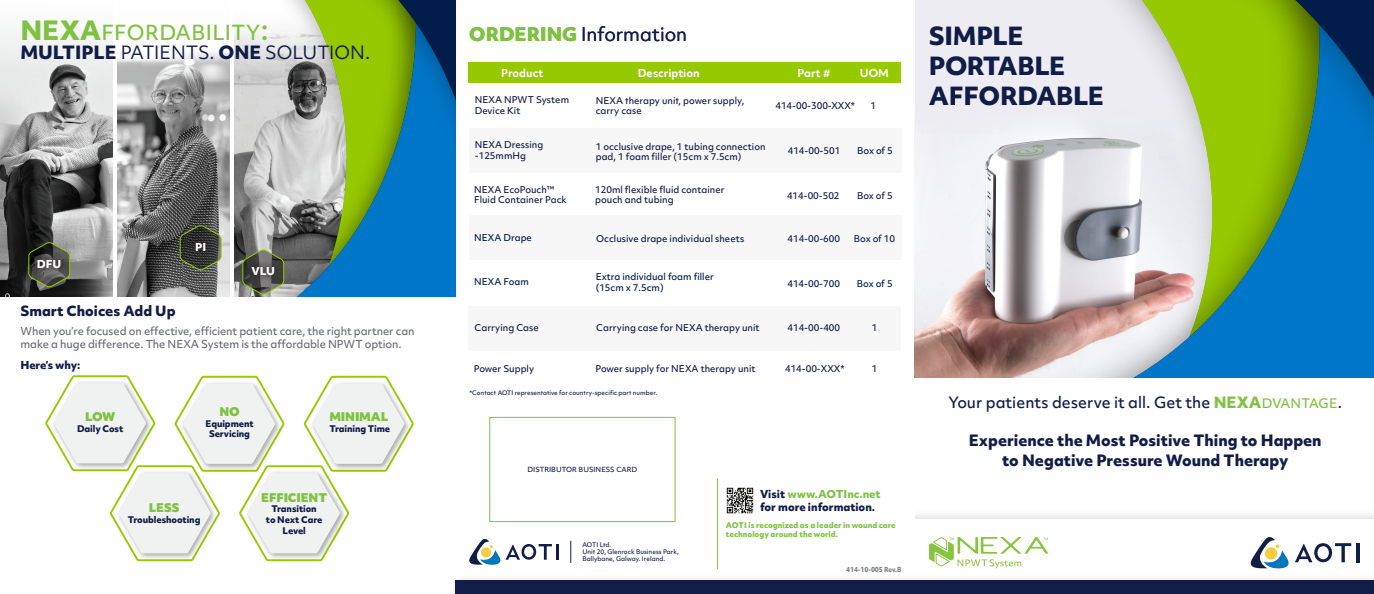
<style>
.page{position:relative;width:1374px;height:594px;background:#fff}
.page>*{position:absolute;margin:0;border:0;box-sizing:border-box;transform-origin:0 0}
.t1{font:800 24px "Objektiv Mk 2";letter-spacing:-.02em;color:#111d47}
.t2{font:500 19.95px "Objektiv Mk 2";letter-spacing:.015em;color:#7fc241}
.t3{font:18px "Objektiv Mk 2";color:#111d47}
.t4{font:17.55px "Objektiv Mk 2";color:#111d47}
.t5{font:800 15px/19.5px "Objektiv Mk 2";color:#111d47;text-align:center}
.t6{font:500 15px "Objektiv Mk 2";color:#111d47}
.t7{font:800 13.5px "Objektiv Mk 2";color:#111d47}
.t8{font:900 11.48px "Objektiv Mk 2";letter-spacing:-.01em;color:#7fc241}
.t9{font:500 10.5px/13.5px "Objektiv Mk 2";letter-spacing:-.01em;color:#6b6d73}
.t10{font:800 10.5px/12.8px "Objektiv Mk 2";color:#111d47}
.t11{font:700 10.5px "Objektiv Mk 2";color:#fff}
.t12{font:800 10.5px "Objektiv Mk 2";color:#fff}
.t13{font:500 9px/10.5px "Objektiv Mk 2 Trial";color:#111d47}
.t14{font:500 9px/10.8px "Objektiv Mk 2 Trial";color:#001e49}
.t15{font:500 9px/10.5px "Objektiv Mk 1";color:#111d47}
.t16{font:800 8.77px/10.8px "Objektiv Mk 2";letter-spacing:-.01em;color:#111d47;text-align:center}
.t17{font:800 7.5px/9px "Objektiv Mk 2";color:#7fc241}
.t18{font:500 6.75px "Objektiv Mk 1";color:#111d47}
.t19{font:800 6.75px "Objektiv Mk 2";color:#808285;scale:.9 1}
.t20{font:500 6.07px "Objektiv Mk 1";color:#111d47}
.t21{font:500 6px "Objektiv Mk 1";color:#111d47}
.s1{font-weight:800;font-size:25.5px}
.s2{font-size:28.5px}
.s3{font-weight:800;color:#7fc241}
.s4{font-weight:800}
.s5{font-family:"Objektiv Mk 2"}
.s6{font-family:"Objektiv Mk 2 Trial"}
.s7{color:#7fc241}
.s8{font-size:12.6px;color:#7fc241}
</style>
<div class="page">
<div style="left:468px;top:63px;width:433px;height:20px;background:#96c900"></div>
<div style="left:468px;top:306px;width:433px;height:45px;background:#f7f7f8"></div>
<div style="left:469px;top:128px;width:432px;height:45px;background:#f7f7f8"></div>
<div style="left:469px;top:215px;width:432px;height:45px;background:#f7f7f8"></div>
<div style="left:893px;top:509px;width:481px;height:85px;background:#231f20;opacity:.2"></div>
<div style="left:904px;top:520px;width:470px;height:74px;background:#fff"></div>
<div style="left:456px;top:421px;width:459px;height:159px;background:#fff"></div>
<div style="left:915px;top:0;width:334px;height:378px;background:#edecf2"></div>
<img style="left:915px;top:181px;width:40px;height:197px">
<div style="left:449px;top:573px;width:925px;height:21px;background:#fafafa"></div>
<div style="left:456px;top:580px;width:918px;height:14px;background:#111d47"></div>
<svg style="left:1295px;top:543px;width:56px;height:20px"></svg>
<hr style="left:1356px;top:543px;width:4px;height:19px;background:#111e47">
<svg style="left:1250px;top:537px;width:39px;height:31px"></svg>
<svg style="left:929px;top:537px;width:119px;height:31px"></svg>
<svg style="left:961px;top:0;width:413px;height:378px"></svg>
<img style="left:117px;top:59px;width:30px;height:238px">
<img style="left:0;top:27px;width:112px;height:270px">
<svg style="left:147px;top:0;width:309px;height:297px;background:#7c9e92"></svg>
<svg style="left:45px;top:375px;width:369px;height:186px"></svg>
<svg style="left:242px;top:249px;width:42px;height:45px"></svg>
<div style="left:245px;top:259px;width:37px;height:23px;background:#231f20;opacity:.75"></div>
<svg style="left:179px;top:224px;width:43px;height:46px"></svg>
<div style="left:189px;top:235px;width:23px;height:23px;background:#231f20;opacity:.75"></div>
<svg style="left:28px;top:241px;width:42px;height:46px"></svg>
<div style="left:30px;top:252px;width:38px;height:23px;background:#231f20;opacity:.75"></div>
<hr style="left:556px;top:544px;width:3px;height:16px;background:#111d47">
<svg style="left:469px;top:539px;width:83px;height:26px"></svg>
<svg style="left:570px;top:541px;width:1px;height:22px"></svg>
<div style="left:489px;top:417px;width:186px;height:105px;border:1px solid #7fc241"></div>
<hr style="left:717px;top:479px;width:1px;height:90px;background:#7fc241">
<img style="left:726px;top:487px;width:28px;height:27px">
<p class="t2" style="left:20px;top:19px;width:250px"><span class="s1">NEXA</span>FFORDABILITY<span class="s2">:</span></p>
<p class="t3" style="left:469px;top:21px;width:219px"><span class="s3">ORDERING</span> Information</p>
<p class="t4" style="left:20px;top:40px;width:351px"><span class="s4">MULTIPLE</span> PATIENTS. <span class="s4">ONE</span> SOLUTION.</p>
<p class="t11" style="left:501px;top:65px;width:43px">Product</p>
<p class="t11" style="left:638px;top:65px;width:63px">Description</p>
<p class="t11" style="left:797px;top:65px;width:34px">Part #</p>
<p class="t11" style="left:860px;top:65px;width:31px">UOM</p>
<p class="t13" style="left:475px;top:95px;width:96px">NEXA NPWT System<br>Device Kit</p>
<p class="t13" style="left:775px;top:100px;width:81px">414-00-300<span class="s5">-XXX*</span></p>
<p class="t13" style="left:870px;top:100px;width:7px">1</p>
<p class="t15" style="left:596px;top:95px;width:150px">NEXA therapy unit, power supply, carry case</p>
<p class="t12" style="left:37px;top:256px;width:26px">DFU</p>
<p class="t7" style="left:20px;top:302px;width:157px">Smart Choices Add Up</p>
<p class="t12" style="left:195px;top:239px;width:12px">PI</p>
<p class="t12" style="left:251px;top:263px;width:25px">VLU</p>
<p class="t9" style="left:20px;top:324px;width:396px">When you’re focused on effective, efficient patient care, the right partner can make a huge difference. <span class="s6">The NEXA System is the affordable NPWT option.</span></p>
<p class="t10" style="left:20px;top:358px;width:61px">Here’s why:</p>
<p class="t8" style="left:85px;top:408px;width:32px">LOW</p>
<p class="t16" style="left:77px;top:423px;width:48px">Daily Cost</p>
<p class="t8" style="left:219px;top:403px;width:22px">NO</p>
<p class="t16" style="left:205px;top:418px;width:50px">Equipment<br>Servicing</p>
<p class="t8" style="left:329px;top:408px;width:60px">MINIMAL</p>
<p class="t16" style="left:329px;top:423px;width:62px">Training Time</p>
<p class="t8" style="left:149px;top:499px;width:32px">LESS</p>
<p class="t16" style="left:128px;top:514px;width:74px">Troubleshooting</p>
<p class="t8" style="left:261px;top:489px;width:67px">EFFICIENT</p>
<p class="t16" style="left:266px;top:504px;width:58px">Transition to Next Care<br>Level</p>
<p class="t13" style="left:475px;top:140px;width:70px">NEXA Dressing</p>
<p class="t13" style="left:475px;top:150px;width:53px">-125mmHg</p>
<p class="t13" style="left:474px;top:184px;width:82px">NEXA EcoPouch™</p>
<p class="t13" style="left:474px;top:195px;width:94px">Fluid Container Pack</p>
<p class="t14" style="left:474px;top:232px;width:59px">NEXA Drape</p>
<p class="t13" style="left:596px;top:141px;width:171px">1 occlusive drape, 1 tubing connection pad, 1 foam filler (15cm x 7.5cm)</p>
<p class="t13" style="left:788px;top:145px;width:54px">414-00-501</p>
<p class="t14" style="left:857px;top:145px;width:37px">Box of 5</p>
<p class="t13" style="left:595px;top:184px;width:131px">120ml flexible fluid container pouch and tubing</p>
<p class="t13" style="left:596px;top:233px;width:150px">Occlusive drape individual sheets</p>
<p class="t13" style="left:787px;top:234px;width:54px">414-00-600</p>
<p class="t13" style="left:854px;top:234px;width:43px">Box of 10</p>
<p class="t13" style="left:787px;top:190px;width:54px">414-00-502</p>
<p class="t13" style="left:857px;top:190px;width:37px">Box of 5</p>
<p class="t14" style="left:596px;top:271px;width:120px">Extra individual foam filler (15cm x 7.5cm)</p>
<p class="t14" style="left:474px;top:277px;width:56px">NEXA Foam</p>
<p class="t14" style="left:787px;top:278px;width:54px">414-00-700</p>
<p class="t14" style="left:857px;top:278px;width:37px">Box of 5</p>
<p class="t13" style="left:475px;top:322px;width:66px">Carrying Case</p>
<p class="t13" style="left:596px;top:322px;width:165px">Carrying case for NEXA therapy unit</p>
<p class="t13" style="left:787px;top:322px;width:54px">414-00-400</p>
<p class="t13" style="left:871px;top:322px;width:7px">1</p>
<p class="t13" style="left:474px;top:363px;width:62px">Power Supply</p>
<p class="t13" style="left:595px;top:363px;width:161px">Power supply for NEXA therapy unit</p>
<p class="t13" style="left:785px;top:363px;width:61px">414-00-<span class="s5">XXX*</span></p>
<p class="t13" style="left:871px;top:363px;width:7px">1</p>
<p class="t21" style="left:469px;top:389px;width:189px">*Contact AOTI representative for country-specific part number.</p>
<p class="t18" style="left:527px;top:465px;width:111px">DISTRIBUTOR BUSINESS CARD</p>
<p class="t20" style="left:582px;top:541px;width:30px">AOTI Ltd.</p>
<p class="t20" style="left:582px;top:548px;width:98px">Unit 20, Glenrock Business Park,</p>
<p class="t20" style="left:582px;top:554px;width:84px">Ballybane, Galway. Ireland.</p>
<p class="t10" style="left:760px;top:487px;width:122px">Visit <span class="s7">www.AOTInc.net </span>for more information.</p>
<p class="t17" style="left:726px;top:520px;width:171px">AOTI is recognized as a leader in wound care technology around the world.</p>
<p class="t19" style="left:846px;top:565px;width:63px">414-10-005 Rev.B</p>
<p class="t1" style="left:929px;top:19px;width:96px">SIMPLE</p>
<p class="t1" style="left:929px;top:49px;width:138px">PORTABLE</p>
<p class="t1" style="left:929px;top:79px;width:177px">AFFORDABLE</p>
<p class="t6" style="left:948px;top:392px;width:395px">Your patients deserve it all. Get the <span class="s3">NEXA</span><span class="s8">DVANTAGE</span>.</p>
<p class="t5" style="left:969px;top:430px;width:354px">Experience the Most Positive Thing to Happen to Negative Pressure Wound Therapy</p>
</div>
